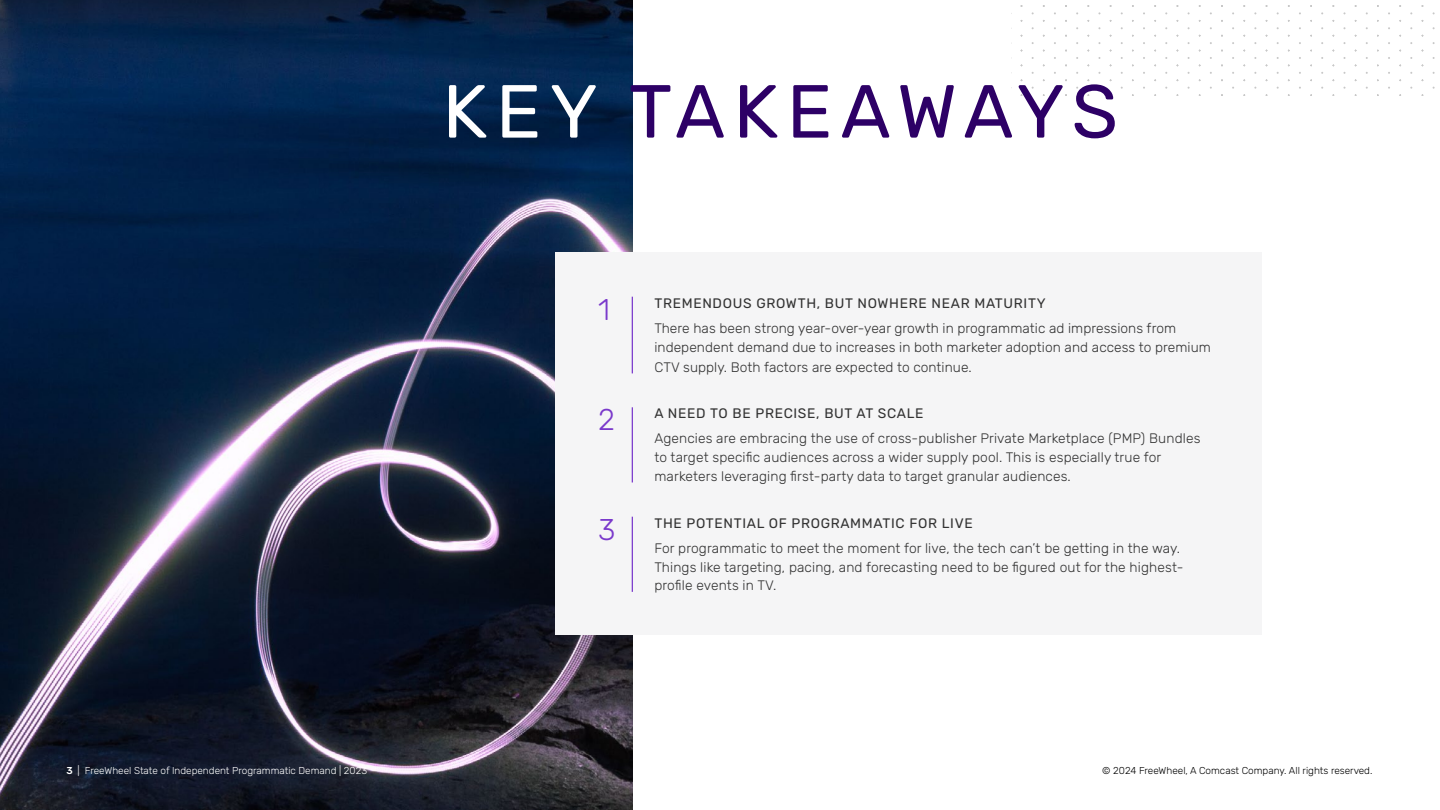
<style>
.page{position:relative;width:1440px;height:810px;background:#fff}
.page>*{position:absolute;margin:0;border:0;box-sizing:border-box;transform-origin:0 0}
.t1{font:75px "Rubik";letter-spacing:.1em;color:#2d0066}
.t2{font:300 30px "Rubik";color:#7a39cb}
.t3{font:300 13.75px/18.8px "Rubik";letter-spacing:.01em;color:#323232}
.t4{font:13.75px "Rubik";letter-spacing:.05em;color:#323232}
.t5{font:300 10px "Rubik";color:#fff}
.t6{font:300 10px "Rubik";color:#000}
.s1{color:#fff}
.s2{font-weight:500}
</style>
<div class="page">
<img style="left:0;top:0;width:633px;height:810px">
<div style="left:556px;top:252px;width:706px;height:383px;background:#f5f5f6"></div>
<hr style="left:632px;top:297px;width:1px;height:76px;background:#7a39cb">
<hr style="left:632px;top:407px;width:1px;height:75px;background:#7a39cb">
<hr style="left:632px;top:517px;width:1px;height:75px;background:#7a39cb">
<h1 class="t1" style="left:442px;top:57px;width:677px"><span class="s1">KEY</span> TAKEAWAYS</h1>
<h2 class="t2" style="left:598px;top:288px;width:13px">1</h2>
<p class="t4" style="left:654px;top:293px;width:393px">TREMENDOUS GROWTH, BUT NOWHERE NEAR MATURITY</p>
<p class="t3" style="left:654px;top:319px;width:558px">There has been strong year-over-year growth in programmatic ad impressions from independent demand due to increases in both marketer adoption and access to premium</p>
<p class="t3" style="left:654px;top:358px;width:319px">CTV supply. Both factors are expected to continue.</p>
<h2 class="t2" style="left:598px;top:398px;width:18px">2</h2>
<p class="t4" style="left:654px;top:404px;width:271px">A NEED TO BE PRECISE, BUT AT SCALE</p>
<p class="t3" style="left:654px;top:430px;width:548px">Agencies are embracing the use of cross-publisher Private Marketplace (PMP) Bundles to target specific audiences across a wider supply pool. This is especially true for marketers leveraging first-party data to target granular audiences.</p>
<h2 class="t2" style="left:598px;top:508px;width:19px">3</h2>
<p class="t4" style="left:654px;top:513px;width:320px">THE POTENTIAL OF PROGRAMMATIC FOR LIVE</p>
<p class="t3" style="left:654px;top:539px;width:531px">For programmatic to meet the moment for live, the tech can’t be getting in the way.<br>Things like targeting, pacing, and forecasting need to be figured out for the highest&shy;profile events in TV.</p>
<p class="t5" style="left:67px;top:764px;width:302px"><span class="s2">3</span> | FreeWheel State of Independent Programmatic Demand | 2023</p>
<p class="t6" style="left:1102px;top:764px;width:272px">© 2024 FreeWheel, A Comcast Company. All rights reserved.</p>
</div>
